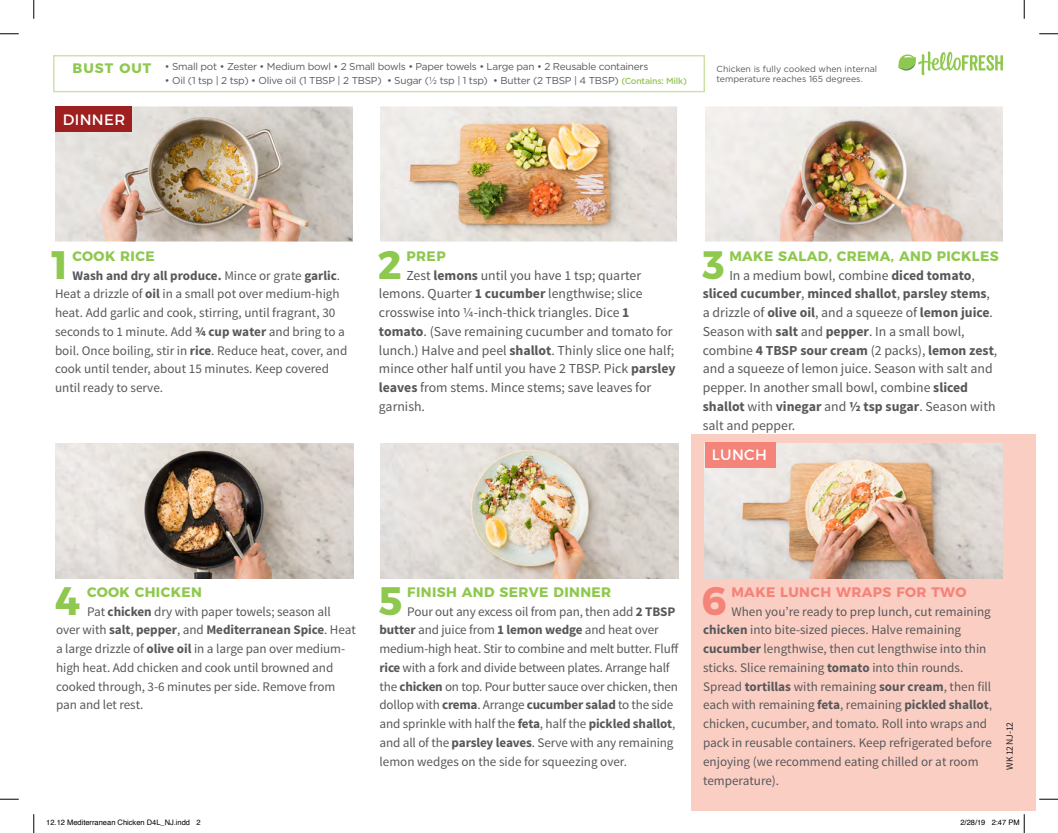
<style>
.page{position:relative;width:1058px;height:833px;background:#fff}
.page>*{position:absolute;margin:0;border:0;box-sizing:border-box;transform-origin:0 0}
.t1{font:700 39.62px "Montserrat";color:#8fc84e}
.t2{font:700 39.62px "Montserrat";color:#f4847a}
.t3{font:15px "Montserrat";letter-spacing:.025em;color:#fff}
.t4{font:13.75px/18.8px "Source Sans Pro";color:#57585a}
.t5{font:700 13.75px "Montserrat";letter-spacing:.03em;color:#8fc84e}
.t6{font:700 13.75px "Montserrat";letter-spacing:.03em;color:#f4847a}
.t7{font:13.12px/18.8px "Source Sans Pro";letter-spacing:-.005em;color:#57585a}
.t8{font:10px "Gotham";letter-spacing:-.025em;color:#57585a}
.t9{font:9.62px "Source Sans Pro";letter-spacing:-.025em;color:#231f20}
.t10{font:8.75px/10.5px "Gotham";color:#57585a}
.t11{font:7.5px "Helvetica";color:#000}
.s1{font-weight:500;font-size:8.75px;color:#9ac65e}
.s2{font-weight:700}
.s3{font-family:"Arial";font-size:13.75px}
</style>
<div class="page">
<div style="left:691px;top:434px;width:344px;height:376px;background:#fbcec3"></div>
<svg style="left:53px;top:55px;width:652px;height:38px"></svg>
<img style="left:380px;top:443px;width:298px;height:135px">
<img style="left:55px;top:443px;width:298px;height:135px">
<img style="left:705px;top:443px;width:297px;height:135px">
<div style="left:705px;top:442px;width:70px;height:25px;background:#f48479"></div>
<img style="left:55px;top:106px;width:298px;height:135px">
<img style="left:380px;top:106px;width:297px;height:135px">
<img style="left:705px;top:106px;width:297px;height:135px">
<div style="left:55px;top:106px;width:77px;height:26px;background:#9e1f1f"></div>
<svg style="left:898px;top:51px;width:104px;height:24px"></svg>
<svg style="left:0;top:33px;width:19px;height:2px"></svg>
<svg style="left:1039px;top:33px;width:19px;height:2px"></svg>
<svg style="left:0;top:798px;width:19px;height:2px"></svg>
<svg style="left:1039px;top:798px;width:19px;height:2px"></svg>
<svg style="left:33px;top:0;width:2px;height:19px"></svg>
<svg style="left:33px;top:814px;width:2px;height:19px"></svg>
<svg style="left:1023px;top:0;width:2px;height:19px"></svg>
<svg style="left:1023px;top:814px;width:2px;height:19px"></svg>
<p class="t5" style="left:72px;top:57px;width:80px">BUST OUT</p>
<p class="t3" style="left:63px;top:107px;width:64px">DINNER</p>
<p class="t8" style="left:165px;top:60px;width:485px">• Small pot • Zester • Medium bowl • 2 Small bowls • Paper towels • Large pan • 2 Reusable containers</p>
<p class="t8" style="left:165px;top:74px;width:523px">• Oil (1 tsp | 2 tsp) • Olive oil (1 TBSP | 2 TBSP) • Sugar (½ tsp | 1 tsp) • Butter (2 TBSP | 4 TBSP) <span class="s1">(Contains: Milk)</span></p>
<p class="t10" style="left:716px;top:63px;width:162px">Chicken is fully cooked when internal temperature reaches 165 degrees.</p>
<h1 class="t1" style="left:51px;top:232px;width:18px">1</h1>
<p class="t5" style="left:72px;top:244px;width:84px">COOK RICE</p>
<p class="t7" style="left:55px;top:266px;width:294px;text-indent:17px"><span class="s2">Wash and dry all produce.</span> Mince or grate <span class="s2">garlic</span>.<br>Heat a drizzle of <span class="s2">oil</span> in a small pot over medium-high heat. Add garlic and cook, stirring, until fragrant, 30 seconds to 1 minute. Add <span class="s2">¾ cup water</span> and bring to a boil. Once boiling, stir in <span class="s2">rice</span>. Reduce heat, cover, and cook until tender, about 15 minutes. Keep covered until ready to serve.</p>
<h1 class="t1" style="left:378px;top:232px;width:25px">2</h1>
<p class="t5" style="left:406px;top:244px;width:41px">PREP</p>
<p class="t4" style="left:379px;top:266px;width:298px;text-indent:28px">Zest <span class="s2">lemons</span> until you have 1 tsp; quarter lemons. Quarter <span class="s2">1 cucumber</span> lengthwise; slice crosswise into ¼-inch-thick triangles. Dice <span class="s2">1 tomato</span>. (Save remaining cucumber and tomato for lunch.) Halve and peel <span class="s2">shallot</span>. Thinly slice one half; mince other half until you have 2 TBSP. Pick <span class="s2">parsley leaves</span> from stems. Mince stems; save leaves for garnish.</p>
<h1 class="t1" style="left:702px;top:232px;width:24px">3</h1>
<p class="t5" style="left:729px;top:244px;width:271px">MAKE SALAD, CREMA, AND PICKLES</p>
<p class="t4" style="left:703px;top:266px;width:296px;text-indent:27px">In a medium bowl, combine <span class="s2">diced tomato</span>, <span class="s2">sliced cucumber</span>, <span class="s2">minced shallot</span>, <span class="s2">parsley stems</span>, a drizzle of <span class="s2">olive oil</span>, and a squeeze of <span class="s2">lemon juice</span>.<br>Season with <span class="s2">salt</span> and <span class="s2">pepper</span>. In a small bowl, combine <span class="s2">4 TBSP sour cream</span> (2 packs), <span class="s2">lemon zest</span>, and a squeeze of lemon juice. Season with salt and pepper. In another small bowl, combine <span class="s2">sliced shallot</span> with <span class="s2">vinegar</span> and <span class="s2">½ tsp sugar</span>. Season with salt and pepper.</p>
<p class="t3" style="left:712px;top:443px;width:57px">LUNCH</p>
<h1 class="t1" style="left:55px;top:568px;width:27px">4</h1>
<p class="t5" style="left:87px;top:580px;width:116px">COOK CHICKEN</p>
<p class="t7" style="left:56px;top:602px;width:301px;text-indent:31px">Pat <span class="s2">chicken</span> dry with paper towels; season all over with <span class="s2">salt</span>, <span class="s2">pepper</span>, and <span class="s2">Mediterranean Spice</span>. Heat a large drizzle of <span class="s2">olive oil</span> in a large pan over medium&shy;high heat. Add chicken and cook until browned and cooked through, 3-6 minutes per side. Remove from pan and let rest.</p>
<h1 class="t1" style="left:379px;top:568px;width:25px">5</h1>
<p class="t5" style="left:407px;top:580px;width:205px">FINISH AND SERVE DINNER</p>
<p class="t7" style="left:379px;top:602px;width:300px;text-indent:28px">Pour out any excess oil from pan, then add <span class="s2">2 TBSP butter</span> and juice from <span class="s2">1 lemon wedge</span> and heat over medium-high heat. Stir to combine and melt butter. Fluff <span class="s2">rice</span> with a fork and divide between plates. Arrange half the <span class="s2">chicken</span> on top. Pour butter sauce over chicken, then dollop with <span class="s2">crema</span>. Arrange <span class="s2">cucumber salad</span> to the side and sprinkle with half the <span class="s2">feta</span>, half the <span class="s2">pickled shallot</span>, and all of the <span class="s2">parsley leaves</span>. Serve with any remaining lemon wedges on the side for squeezing over.</p>
<h1 class="t2" style="left:701px;top:568px;width:27px">6</h1>
<p class="t6" style="left:731px;top:580px;width:237px">MAKE LUNCH WRAPS FOR TWO</p>
<p class="t7" style="left:703px;top:602px;width:291px;text-indent:28px">When you’re ready to prep lunch, cut remaining <span class="s2">chicken</span> into bite-sized pieces. Halve remaining <span class="s2">cucumber</span> lengthwise, then cut lengthwise into thin sticks. Slice remaining <span class="s2">tomato</span> into thin rounds.<br>Spread <span class="s2">tortillas</span> with remaining <span class="s2">sour cream</span>, then fill each with remaining <span class="s2">feta</span>, remaining <span class="s2">pickled shallot</span><span class="s3">, </span>chicken, cucumber, and tomato. Roll into wraps and pack in reusable containers. Keep refrigerated before enjoying (we recommend eating chilled or at room temperature).</p>
<p class="t9" style="left:1003px;top:769px;width:49px;rotate:-90deg">WK 12 NJ-12</p>
<p class="t11" style="left:46px;top:817px;width:156px">12.12 Mediterranean Chicken D4L_NJ.indd 2</p>
<p class="t11" style="left:960px;top:817px;width:61px">2/28/19 2:47 PM</p>
</div>
